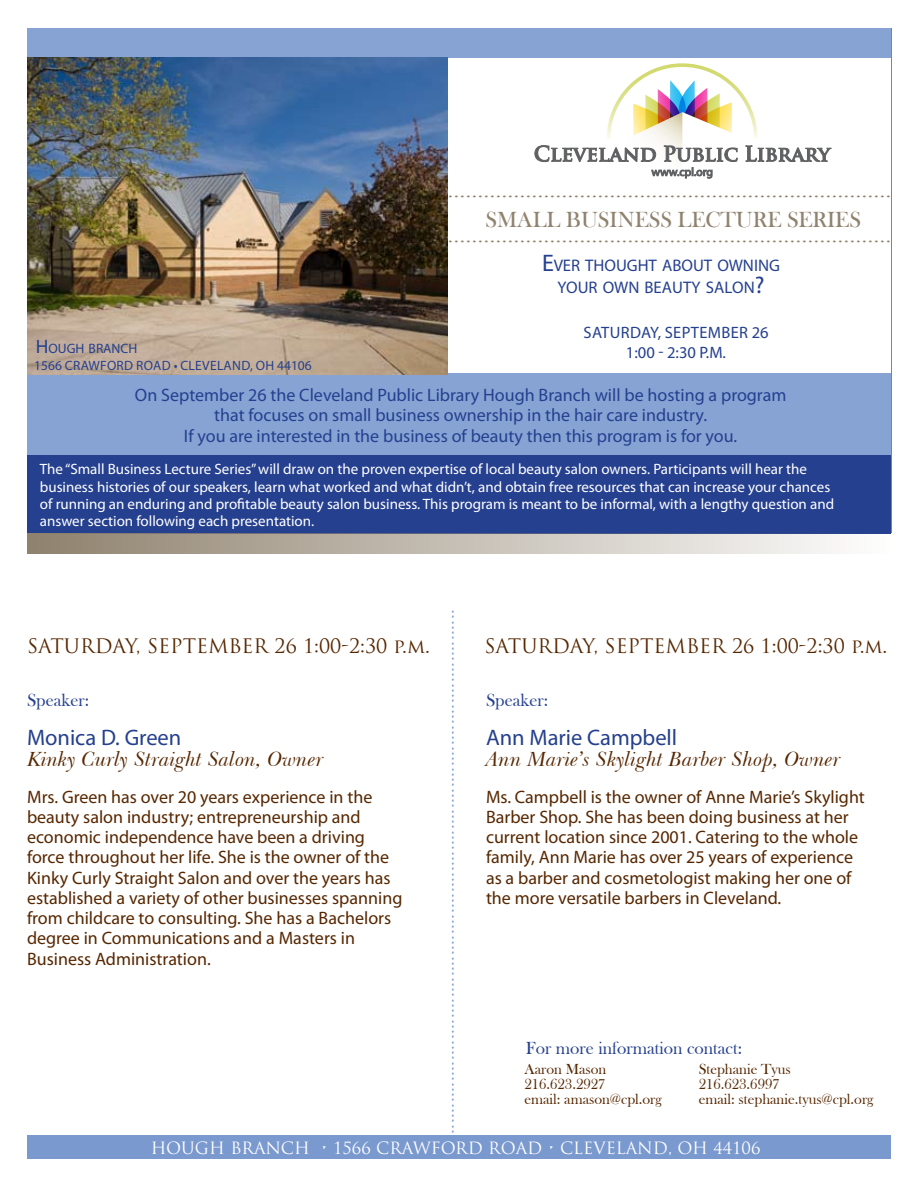
<style>
.page{position:relative;width:918px;height:1188px;background:#fff}
.page>*{position:absolute;margin:0;border:0;box-sizing:border-box;transform-origin:0 0}
.t1{font:24px "Times New Roman";color:#8f826e}
.t2{font:22.5px "Myriad Pro";color:#25408f}
.t3{font:22.5px "Bask Old Face";color:#8f826e}
.t4{font:21px "Times New Roman";color:#7a99cf}
.t5{font:italic 21px "New Baskerville IT Cby BT";color:#572700}
.t6{font:19.5px "Trajan Pro";color:#572700}
.t7{font:18px/20.2px "Myriad Pro";color:#572700}
.t8{font:18px/20.7px "Myriad Pro";color:#25408f;text-align:center}
.t9{font:18px "Bask Old Face";color:#25408f}
.t10{font:16.8px/22.5px "Myriad Pro";color:#25408f;text-align:center}
.t11{font:16.5px "Trajan Pro";color:#fff}
.t12{font:16.5px/19.5px "Myriad Pro";letter-spacing:.02em;color:#25408f;text-align:center}
.t13{font:15px/17.2px "Myriad Pro";color:#fff}
.t14{font:15px/15px "Bask Old Face";color:#572700}
.t15{font:13.65px "Myriad Pro";color:#25408f}
.t16{font:13.5px "Myriad Pro";letter-spacing:.02em;color:#25408f}
.s1{font-size:24px}
.s2{font-size:19.5px}
</style>
<div class="page">
<hr style="left:891px;top:28px;width:1px;height:505px;background:#8f826e">
<div style="left:27px;top:374px;width:864px;height:81px;background:#87a3d4"></div>
<div style="left:27px;top:28px;width:864px;height:30px;background:#87a3d4"></div>
<img style="left:27px;top:58px;width:421px;height:316px">
<div style="left:27px;top:455px;width:864px;height:78px;background:#25408f"></div>
<div style="left:27px;top:533px;width:862px;height:21px;background:linear-gradient(to right,#8e816d,#fdfdfd)"></div>
<svg style="left:535px;top:63px;width:296px;height:116px"></svg>
<div style="left:27px;top:1135px;width:864px;height:23px;background:#7a99cf"></div>
<h1 class="t1" style="left:447px;top:173px;width:445px">..........................................................................</h1>
<p class="t3" style="left:486px;top:207px;width:377px">SMALL BUSINESS LECTURE SERIES</p>
<h1 class="t1" style="left:447px;top:218px;width:445px">..........................................................................</h1>
<p class="t10" style="left:542px;top:254px;width:239px"><span class="s1">E</span>VER THOUGHT ABOUT OWNING<br>YOUR OWN BEAUTY SALON<span class="s1">?</span></p>
<p class="t12" style="left:584px;top:323px;width:186px">Saturday, September 26<br>1:00 - 2:30 P.M.</p>
<p class="t15" style="left:36px;top:340px;width:101px"><span class="s2">H</span>OUGH BRANCH</p>
<p class="t8" style="left:135px;top:384px;width:653px">On September 26 the Cleveland Public Library Hough Branch will be hosting a program that focuses on small business ownership in the hair care industry.<br>If you are interested in the business of beauty then this program is for you.</p>
<p class="t13" style="left:40px;top:460px;width:796px">The “Small Business Lecture Series” will draw on the proven expertise of local beauty salon owners. Participants will hear the business histories of our speakers, learn what worked and what didn’t, and obtain free resources that can increase your chances of running an enduring and profitable beauty salon business. This program is meant to be informal, with a lengthy question and answer section following each presentation.</p>
<p class="t16" style="left:34px;top:357px;width:279px">1566 Crawford Road • Cleveland, OH 44106</p>
<p class="t4" style="left:474px;top:609px;width:532px;rotate:90deg">.....................................................................................................</p>
<p class="t6" style="left:27px;top:633px;width:405px">SATURDAY, SEPTEMBER 26 1:00-2:30 P.M.</p>
<p class="t6" style="left:484px;top:633px;width:405px">SATURDAY, SEPTEMB ER 26 1:00-2:30 P.M.</p>
<p class="t9" style="left:27px;top:690px;width:64px">Speaker:</p>
<p class="t2" style="left:27px;top:723px;width:156px">Monica D. Green</p>
<p class="t5" style="left:27px;top:746px;width:298px">Kinky Curly Straight Salon, Owner</p>
<p class="t7" style="left:27px;top:786px;width:377px">Mrs. Green has over 20 years experience in the beauty salon industry; entrepreneurship and economic independence have been a driving force throughout her life. She is the owner of the Kinky Curly Straight Salon and over the years has established a variety of other businesses spanning from childcare to consulting. She has a Bachelors degree in Communications and a Masters in Business Administration.</p>
<p class="t9" style="left:486px;top:690px;width:64px">Speaker:</p>
<p class="t2" style="left:486px;top:723px;width:193px">Ann Marie Campbell</p>
<p class="t5" style="left:486px;top:746px;width:356px">Ann Marie’s Skylight Barber Shop, Owner</p>
<p class="t7" style="left:486px;top:786px;width:380px">Ms. Campbell is the owner of Anne Marie’s Skylight Barber Shop. She has been doing business at her current location since 2001. Catering to the whole family, Ann Marie has over 25 years of experience as a barber and cosmetologist making her one of the more versatile barbers in Cleveland.</p>
<p class="t9" style="left:526px;top:1038px;width:218px">For more information contact:</p>
<p class="t14" style="left:524px;top:1062px;width:139px">Aaron Mason<br>216.623.2927<br>email: amason@cpl.org</p>
<p class="t14" style="left:699px;top:1062px;width:176px">Stephanie Tyus<br>216.623.6997<br>email: stephanie.tyus@cpl.org</p>
<p class="t11" style="left:151px;top:1137px;width:611px">HOUGH BRANCH • 1566 CRAWFORD ROAD • CLEVELAND, OH 44106</p>
</div>
